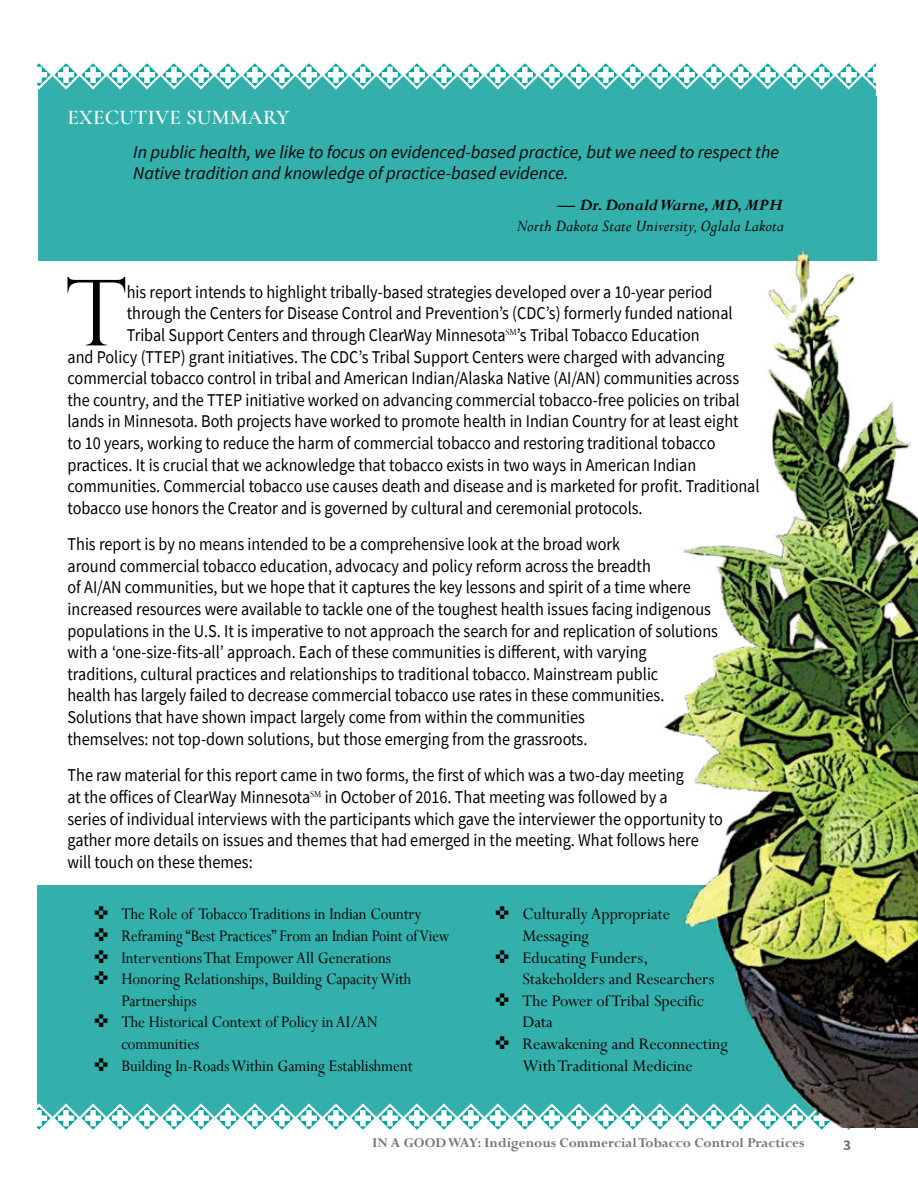
<style>
.page{position:relative;width:918px;height:1188px;background:#fff}
.page>*{position:absolute;margin:0;border:0;box-sizing:border-box;transform-origin:0 0}
.t1{font:300 91.05px "Perpetua Titling";color:#000}
.t2{font:600 21px "Cormorant Garamond";letter-spacing:.01em;color:#fff}
.t3{font:18px/21.6px "Source Sans Pro";color:#000;scale:.9 1}
.t4{font:18px/21.6px "Perpetua";color:#000;scale:.93 1}
.t5{font:18px/21.6px "Perpetua";color:#000}
.t6{font:italic 18px/21.6px "Source Sans Pro";color:#000}
.t7{font:italic 18px "Perpetua";color:#000}
.t8{font:italic 700 18px "Perpetua";color:#000}
.t9{font:700 15px "Perpetua";color:#777373}
.t10{font:700 15px "Source Sans Pro";color:#777373}
</style>
<div class="page">
<div style="left:38px;top:885px;width:880px;height:235px;background:#33b0ac"></div>
<div style="left:38px;top:75px;width:839px;height:186px;background:#33b0ac"></div>
<svg style="left:37px;top:63px;width:839px;height:27px"></svg>
<div style="left:876px;top:60px;width:14px;height:36px;background:#fff"></div>
<svg style="left:37px;top:1103px;width:839px;height:27px"></svg>
<img style="left:515px;top:248px;width:403px;height:880px">
<p class="t2" style="left:68px;top:104px;width:223px">EXECUTIVE SUMMARY</p>
<p class="t6" style="left:133px;top:141px;width:647px">In public health, we like to focus on evidenced-based practice, but we need to respect the<br>Native tradition and knowledge of practice-based evidence.</p>
<p class="t8" style="left:557px;top:193px;width:227px">— Dr. Donald Warne, MD, MPH</p>
<p class="t7" style="left:516px;top:214px;width:269px">North Dakota State University, Oglala Lakota</p>
<h1 class="t1" style="left:66px;top:258px;width:62px">T</h1>
<p class="t3" style="left:127px;top:281px;width:652px">his report intends to highlight tribally-based strategies developed over a 10-year period</p>
<p class="t3" style="left:127px;top:302px;width:675px">through the Centers for Disease Control and Prevention’s (CDC’s) formerly funded national</p>
<p class="t3" style="left:127px;top:324px;width:638px">Tribal Support Centers and through ClearWay Minnesota<sup>SM</sup>’s Tribal Tobacco Education</p>
<p class="t3" style="left:68px;top:346px;width:732px">and Policy (TTEP) grant initiatives. The CDC’s Tribal Support Centers were charged with advancing</p>
<p class="t3" style="left:68px;top:367px;width:748px">commercial tobacco control in tribal and American Indian/Alaska Native (AI/AN) communities across</p>
<p class="t3" style="left:68px;top:389px;width:748px">the country, and the TTEP initiative worked on advancing commercial tobacco-free policies on tribal</p>
<p class="t3" style="left:68px;top:410px;width:747px">lands in Minnesota. Both projects have worked to promote health in Indian Country for at least eight</p>
<p class="t3" style="left:68px;top:432px;width:721px">to 10 years, working to reduce the harm of commercial tobacco and restoring traditional tobacco</p>
<p class="t3" style="left:68px;top:454px;width:700px">practices. It is crucial that we acknowledge that tobacco exists in two ways in American Indian</p>
<p class="t3" style="left:68px;top:475px;width:771px">communities. Commercial tobacco use causes death and disease and is marketed for profit. Traditional</p>
<p class="t3" style="left:68px;top:497px;width:641px">tobacco use honors the Creator and is governed by cultural and ceremonial protocols.</p>
<p class="t3" style="left:68px;top:533px;width:724px">This report is by no means intended to be a comprehensive look at the broad work<br>around commercial tobacco education, advocacy and policy reform across the breadth<br>of AI/AN communities, but we hope that it captures the key lessons and spirit of a time where increased resources were available to tackle one of the toughest health issues facing indigenous populations in the U.S. It is imperative to not approach the search for and replication of solutions with a ‘one-size-fits-all’ approach. Each of these communities is different, with varying traditions, cultural practices and relationships to traditional tobacco. Mainstream public<br>health has largely failed to decrease commercial tobacco use rates in these communities.<br>Solutions that have shown impact largely come from within the communities<br>themselves: not top-down solutions, but those emerging from the grassroots.</p>
<p class="t3" style="left:68px;top:764px;width:730px">The raw material for this report came in two forms, the first of which was a two-day meeting<br>at the offices of ClearWay Minnesota<sup>SM</sup> in October of 2016. That meeting was followed by a<br>series of individual interviews with the participants which gave the interviewer the opportunity to gather more details on issues and themes that had emerged in the meeting. What follows here will touch on these themes:</p>
<p class="t4" style="left:122px;top:903px;width:354px">The Role of Tobacco Traditions in Indian Country Reframing “Best Practices” From an Indian Point of View Interventions That Empower All Generations Honoring Relationships, Building Capacity With Partnerships<br>The Historical Context of Policy in AI/AN communities<br>Building In-Roads Within Gaming Establishment</p>
<p class="t5" style="left:522px;top:903px;width:207px">Culturally Appropriate<br>Messaging<br>Educating Funders,<br>Stakeholders and Researchers<br>The Power of Tribal Specific<br>Data<br>Reawakening and Reconnecting<br>With Traditional Medicine</p>
<p class="t9" style="left:372px;top:1134px;width:434px">IN A GOOD WAY: Indigenous Commercial Tobacco Control Practices</p>
<p class="t10" style="left:843px;top:1135px;width:9px">3</p>
</div>
